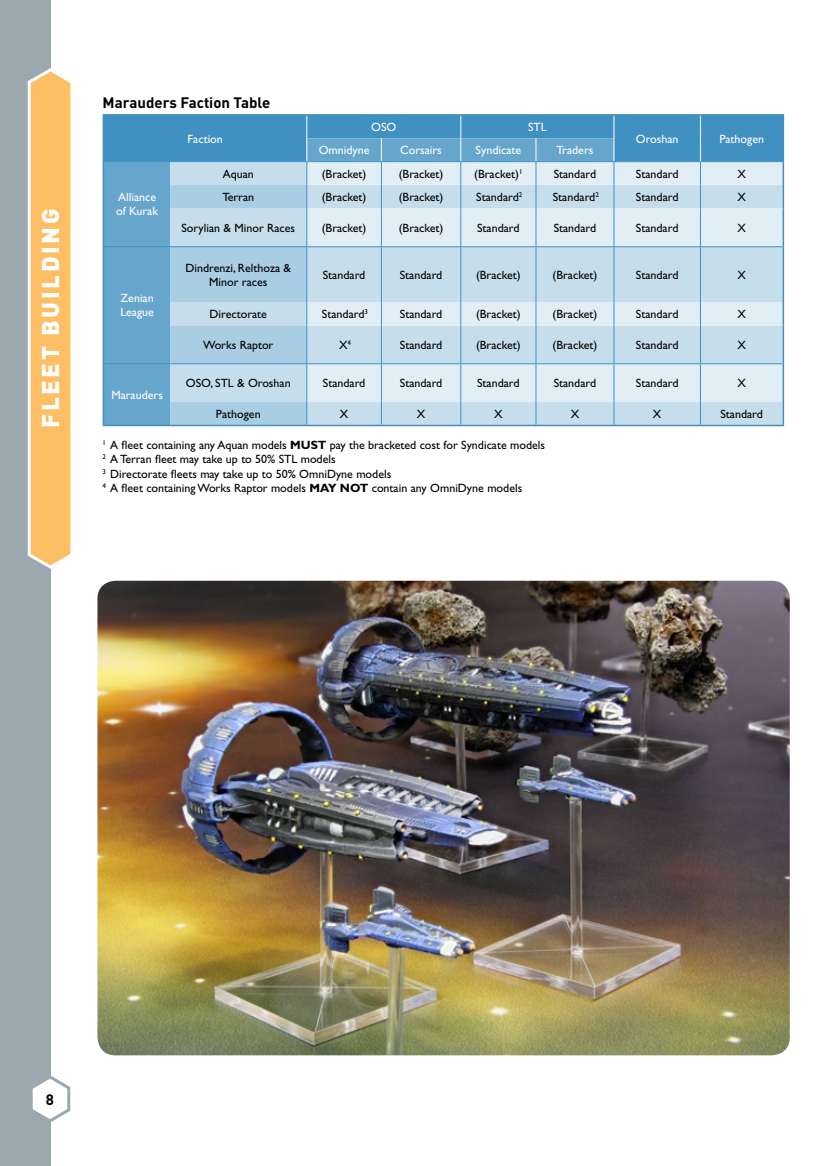
<style>
.page{position:relative;width:838px;height:1166px;background:#fff}
.page>*{position:absolute;margin:0;border:0;box-sizing:border-box;transform-origin:0 0}
.t1{font:900 24px "DIN Pro";letter-spacing:.11em;color:#fff}
.t2{font:700 15px "DIN Pro";color:#000}
.t3{font:12px/14.4px "Gill Sans Std";color:#000;text-align:center}
.t4{font:12px/14.2px "Gill Sans Std";color:#fff}
.s1{font-weight:700}
</style>
<div class="page">
<div style="left:0;top:0;width:51px;height:1165px;background:#9ba8af"></div>
<svg style="left:32px;top:1076px;width:39px;height:46px"></svg>
<svg style="left:27px;top:68px;width:44px;height:501px;background:#fac376"></svg>
<hr style="left:103px;top:114px;width:67px;height:2px;background:#4090c1">
<hr style="left:170px;top:114px;width:137px;height:2px;background:#4090c1">
<hr style="left:307px;top:114px;width:74px;height:2px;background:#4090c1">
<hr style="left:381px;top:114px;width:80px;height:2px;background:#4090c1">
<hr style="left:461px;top:114px;width:75px;height:2px;background:#4090c1">
<hr style="left:536px;top:114px;width:78px;height:2px;background:#4090c1">
<hr style="left:614px;top:114px;width:86px;height:2px;background:#4090c1">
<hr style="left:700px;top:114px;width:84px;height:2px;background:#4090c1">
<hr style="left:782px;top:115px;width:2px;height:23px;background:#4090c1">
<hr style="left:782px;top:138px;width:2px;height:24px;background:#4090c1">
<hr style="left:782px;top:162px;width:2px;height:23px;background:#4090c1">
<hr style="left:782px;top:185px;width:2px;height:23px;background:#4090c1">
<hr style="left:782px;top:208px;width:2px;height:39px;background:#4090c1">
<hr style="left:782px;top:247px;width:2px;height:55px;background:#4090c1">
<hr style="left:782px;top:302px;width:2px;height:23px;background:#4090c1">
<hr style="left:782px;top:325px;width:2px;height:38px;background:#4090c1">
<hr style="left:103px;top:424px;width:67px;height:2px;background:#4090c1">
<hr style="left:782px;top:363px;width:2px;height:39px;background:#4090c1">
<hr style="left:782px;top:402px;width:2px;height:22px;background:#4090c1">
<hr style="left:170px;top:424px;width:137px;height:2px;background:#4090c1">
<hr style="left:307px;top:424px;width:74px;height:2px;background:#4090c1">
<hr style="left:381px;top:424px;width:80px;height:2px;background:#4090c1">
<hr style="left:461px;top:424px;width:75px;height:2px;background:#4090c1">
<hr style="left:536px;top:424px;width:78px;height:2px;background:#4090c1">
<hr style="left:614px;top:424px;width:86px;height:2px;background:#4090c1">
<hr style="left:700px;top:424px;width:84px;height:2px;background:#4090c1">
<svg style="left:103px;top:115px;width:680px;height:310px;background:#aed0e4"></svg>
<img style="left:97px;top:580px;width:692px;height:474px">
<h1 class="t1" style="left:34px;top:428px;width:221px;rotate:-90deg">FLEET BUILDING</h1>
<p class="t2" style="left:103px;top:92px;width:169px">Marauders Faction Table</p>
<p class="t4" style="left:188px;top:131px;width:37px">Faction</p>
<p class="t4" style="left:371px;top:120px;width:27px">OSO</p>
<p class="t4" style="left:528px;top:120px;width:20px">STL</p>
<p class="t4" style="left:319px;top:143px;width:52px">Omnidyne</p>
<p class="t4" style="left:400px;top:143px;width:43px">Corsairs</p>
<p class="t4" style="left:475px;top:143px;width:47px">Syndicate</p>
<p class="t4" style="left:556px;top:143px;width:38px">Traders</p>
<p class="t4" style="left:636px;top:131px;width:44px">Oroshan</p>
<p class="t4" style="left:719px;top:131px;width:46px">Pathogen</p>
<p class="t4" style="left:116px;top:190px;width:43px">Alliance of Kurak</p>
<p class="t4" style="left:120px;top:291px;width:35px">Zenian<br>League</p>
<p class="t3" style="left:223px;top:166px;width:33px">Aquan</p>
<p class="t3" style="left:322px;top:166px;width:46px">(Bracket)</p>
<p class="t3" style="left:399px;top:166px;width:46px">(Bracket)</p>
<p class="t3" style="left:474px;top:166px;width:50px">(Bracket)<sup>1</sup></p>
<p class="t3" style="left:553px;top:166px;width:44px">Standard</p>
<p class="t3" style="left:636px;top:166px;width:44px">Standard</p>
<p class="t3" style="left:737px;top:166px;width:10px">X</p>
<p class="t3" style="left:222px;top:190px;width:33px">Terran</p>
<p class="t3" style="left:322px;top:190px;width:46px">(Bracket)</p>
<p class="t3" style="left:399px;top:190px;width:46px">(Bracket)</p>
<p class="t3" style="left:476px;top:190px;width:48px">Standard<sup>2</sup></p>
<p class="t3" style="left:553px;top:190px;width:48px">Standard<sup>2</sup></p>
<p class="t3" style="left:636px;top:190px;width:44px">Standard</p>
<p class="t3" style="left:737px;top:190px;width:10px">X</p>
<p class="t3" style="left:181px;top:220px;width:115px">Sorylian &amp; Minor Races</p>
<p class="t3" style="left:322px;top:220px;width:46px">(Bracket)</p>
<p class="t3" style="left:399px;top:220px;width:46px">(Bracket)</p>
<p class="t3" style="left:477px;top:220px;width:44px">Standard</p>
<p class="t3" style="left:553px;top:220px;width:44px">Standard</p>
<p class="t3" style="left:636px;top:220px;width:44px">Standard</p>
<p class="t3" style="left:737px;top:220px;width:10px">X</p>
<p class="t3" style="left:185px;top:260px;width:107px">Dindrenzi, Relthoza &amp;<br>Minor races</p>
<p class="t3" style="left:323px;top:267px;width:44px">Standard</p>
<p class="t3" style="left:400px;top:267px;width:44px">Standard</p>
<p class="t3" style="left:476px;top:267px;width:46px">(Bracket)</p>
<p class="t3" style="left:552px;top:267px;width:46px">(Bracket)</p>
<p class="t3" style="left:636px;top:267px;width:44px">Standard</p>
<p class="t3" style="left:737px;top:267px;width:10px">X</p>
<p class="t3" style="left:210px;top:306px;width:59px">Directorate</p>
<p class="t3" style="left:322px;top:306px;width:48px">Standard<sup>3</sup></p>
<p class="t3" style="left:400px;top:306px;width:44px">Standard</p>
<p class="t3" style="left:476px;top:306px;width:46px">(Bracket)</p>
<p class="t3" style="left:552px;top:306px;width:46px">(Bracket)</p>
<p class="t3" style="left:636px;top:306px;width:44px">Standard</p>
<p class="t3" style="left:737px;top:306px;width:10px">X</p>
<p class="t3" style="left:203px;top:337px;width:72px">Works Raptor</p>
<p class="t3" style="left:339px;top:337px;width:13px">X<sup>4</sup></p>
<p class="t3" style="left:400px;top:337px;width:44px">Standard</p>
<p class="t3" style="left:476px;top:337px;width:46px">(Bracket)</p>
<p class="t3" style="left:552px;top:337px;width:46px">(Bracket)</p>
<p class="t3" style="left:636px;top:337px;width:44px">Standard</p>
<p class="t3" style="left:737px;top:337px;width:10px">X</p>
<p class="t3" style="left:186px;top:376px;width:106px">OSO, STL &amp; Oroshan</p>
<p class="t3" style="left:323px;top:376px;width:44px">Standard</p>
<p class="t3" style="left:400px;top:376px;width:44px">Standard</p>
<p class="t3" style="left:477px;top:376px;width:44px">Standard</p>
<p class="t3" style="left:553px;top:376px;width:44px">Standard</p>
<p class="t3" style="left:636px;top:376px;width:44px">Standard</p>
<p class="t3" style="left:737px;top:376px;width:10px">X</p>
<p class="t3" style="left:216px;top:406px;width:46px">Pathogen</p>
<p class="t3" style="left:340px;top:406px;width:10px">X</p>
<p class="t3" style="left:417px;top:406px;width:10px">X</p>
<p class="t3" style="left:494px;top:406px;width:10px">X</p>
<p class="t3" style="left:570px;top:406px;width:10px">X</p>
<p class="t3" style="left:653px;top:406px;width:10px">X</p>
<p class="t3" style="left:720px;top:406px;width:44px">Standard</p>
<p class="t3" style="left:103px;top:438px;width:444px;text-align:left"><sup>1</sup> A fleet containing any Aquan models <span class="s1">MUST</span> pay the bracketed cost for Syndicate models <sup>2</sup> A Terran fleet may take up to 50% STL models<br><sup>3</sup> Directorate fleets may take up to 50% OmniDyne models<br><sup>4</sup> A fleet containing Works Raptor models <span class="s1">MAY NOT</span> contain any OmniDyne models</p>
<p class="t4" style="left:111px;top:387px;width:53px">Marauders</p>
<p class="t2" style="left:46px;top:1088px;width:10px">8</p>
</div>
